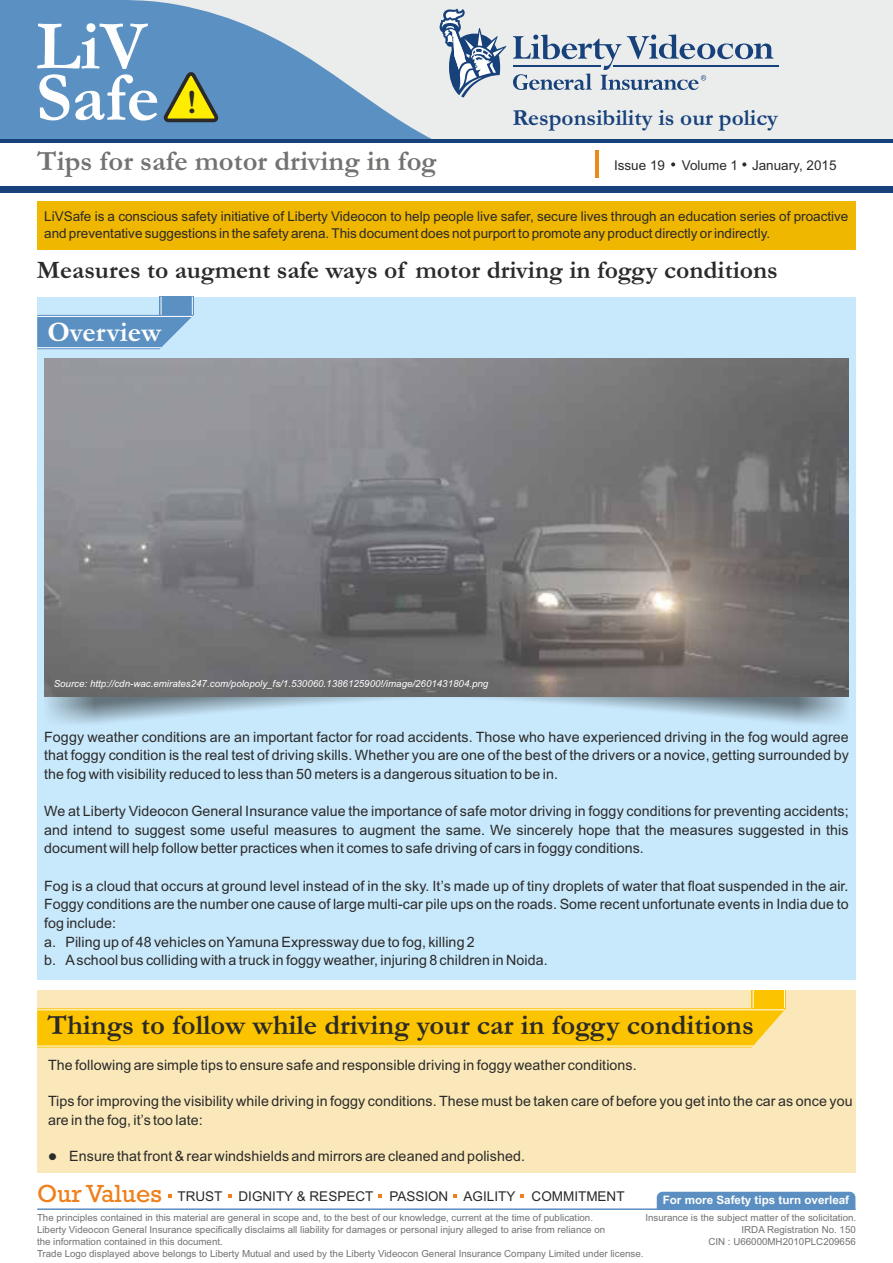
<style>
.page{position:relative;width:893px;height:1263px;background:#fff}
.page>*{position:absolute;margin:0;border:0;box-sizing:border-box;transform-origin:0 0}
.t1{font:700 70.35px/51.3px "Garamond";color:#fefefe}
.t2{font:700 28.5px "Garamond";color:#2b2a29}
.t3{font:700 28.5px "Garamond";color:#727271}
.t4{font:700 28.5px "Garamond";color:#fefefe}
.t5{font:700 25.5px "Garamond";color:#2b2a29}
.t6{font:700 23.1px "Garamond";color:#17417b}
.t7{font:14.25px/18.6px "Arial";letter-spacing:.005em;color:#2b2a29;text-align:justify}
.t8{font:13.5px/17.4px "Arial";color:#2b2a29}
.t9{font:700 11.7px "Arial";color:#fefefe}
.t10{font:9.75px/12px "Arial";color:#727271;text-align:right}
.t11{font:italic 9.75px "Arial";color:#fefefe}
.s1{font-size:34.5px;color:#2b2a29}
.s2{font-family:"Rockwell";font-size:25.2px;color:#ef7f1a}
</style>
<div class="page">
<div style="left:37px;top:297px;width:818px;height:682px;background:#c8e8fb"></div>
<div style="left:37px;top:990px;width:818px;height:183px;background:#fae8ba"></div>
<div style="left:0;top:186px;width:893px;height:6px;background:#17417b"></div>
<hr style="left:37px;top:1208px;width:818px;height:2px;background:#5b8fc2">
<div style="left:142px;top:0;width:751px;height:140px;background:#ebecec"></div>
<svg style="left:0;top:0;width:432px;height:139px;fill:#5b90c3"></svg>
<svg style="left:164px;top:72px;width:54px;height:50px;background:#919e56"></svg>
<hr style="left:0;top:139px;width:893px;height:4px;background:#17417b">
<svg style="left:168px;top:1194px;width:3px;height:4px"></svg>
<svg style="left:228px;top:1194px;width:3px;height:4px"></svg>
<svg style="left:378px;top:1194px;width:4px;height:4px"></svg>
<svg style="left:454px;top:1194px;width:3px;height:4px"></svg>
<svg style="left:521px;top:1194px;width:3px;height:4px"></svg>
<div style="left:37px;top:202px;width:818px;height:48px;background:#f0b700"></div>
<div style="left:657px;top:1192px;width:198px;height:16px;background:#5b8fc2"></div>
<hr style="left:595px;top:150px;width:3px;height:28px;background:#ea8a17">
<svg style="left:439px;top:9px;width:67px;height:88px"></svg>
<hr style="left:613px;top:65px;width:165px;height:2px;background:#17417b">
<svg style="left:513px;top:35px;width:261px;height:55px"></svg>
<svg style="left:671px;top:162px;width:4px;height:4px"></svg>
<svg style="left:742px;top:162px;width:4px;height:4px"></svg>
<svg style="left:37px;top:297px;width:157px;height:52px"></svg>
<hr style="left:37px;top:316px;width:155px;height:1px;background:#fff">
<hr style="left:37px;top:347px;width:124px;height:1px;background:#fff">
<svg style="left:37px;top:990px;width:749px;height:56px"></svg>
<hr style="left:37px;top:1009px;width:747px;height:1px;background:#fff">
<hr style="left:37px;top:1046px;width:716px;height:1px;background:#fff">
<img style="left:387px;top:696px;width:461px;height:27px">
<img style="left:44px;top:358px;width:804px;height:338px">
<h1 class="t1" style="left:36px;top:29px;width:162px">LiV<br>Safe <span class="s1">!</span></h1>
<h3 class="t6" style="left:512px;top:110px;width:267px">Responsibility is our policy</h3>
<p class="t8" style="left:614px;top:158px;width:224px">Issue 19 Volume 1 January, 2015</p>
<h2 class="t3" style="left:37px;top:151px;width:401px">Tips for safe motor driving in fog</h2>
<p class="t8" style="left:44px;top:208px;width:806px">LiVSafe is a conscious safety initiative of Liberty Videocon to help people live safer, secure lives through an education series of proactive and preventative suggestions in the safety arena. This document does not purport to promote any product directly or indirectly.</p>
<h3 class="t5" style="left:37px;top:262px;width:743px">Measures to augment safe ways of motor driving in foggy conditions</h3>
<h2 class="t4" style="left:47px;top:322px;width:116px">Overview</h2>
<p class="t11" style="left:54px;top:680px;width:436px">Source: http://cdn-wac.emirates247.com/polopoly_fs/1.530060.1386125900!/image/2601431804.png</p>
<p class="t7" style="left:44px;top:729px;width:806px">Foggy weather conditions are an important factor for road accidents. Those who have experienced driving in the fog would agree that foggy condition is the real test of driving skills. Whether you are one of the best of the drivers or a novice, getting surrounded by the fog with visibility reduced to less than 50 meters is a dangerous situation to be in.</p>
<p class="t7" style="left:44px;top:803px;width:806px">We at Liberty Videocon General Insurance value the importance of safe motor driving in foggy conditions for preventing accidents; and intend to suggest some useful measures to augment the same. We sincerely hope that the measures suggested in this document will help follow better practices when it comes to safe driving of cars in foggy conditions.</p>
<p class="t7" style="left:44px;top:878px;width:806px;text-align:left">Fog is a cloud that occurs at ground level instead of in the sky. It’s made up of tiny droplets of water that float suspended in the air.<br>Foggy conditions are the number one cause of large multi-car pile ups on the roads. Some recent unfortunate events in India due to fog include:<br>a. Piling up of 48 vehicles on Yamuna Expressway due to fog, killing 2<br>b. A school bus colliding with a truck in foggy weather, injuring 8 children in Noida.</p>
<h2 class="t2" style="left:47px;top:1015px;width:708px">Things to follow while driving your car in foggy conditions</h2>
<p class="t7" style="left:48px;top:1057px;width:590px">The following are simple tips to ensure safe and responsible driving in foggy weather conditions.</p>
<p class="t7" style="left:48px;top:1093px;width:806px">Tips for improving the visibility while driving in foggy conditions. These must be taken care of before you get into the car as once you are in the fog, it’s too late:</p>
<p class="t7" style="left:48px;top:1148px;width:478px">● Ensure that front &amp; rear windshields and mirrors are cleaned and polished.</p>
<p class="t8" style="left:37px;top:1189px;width:589px"><span class="s2">Our Values</span> TRUST DIGNITY &amp; RESPECT PASSION AGILITY COMMITMENT</p>
<p class="t9" style="left:663px;top:1195px;width:188px">For more Safety tips turn overleaf</p>
<p class="t10" style="left:37px;top:1212px;width:608px;text-align:left">The principles contained in this material are general in scope and, to the best of our knowledge, current at the time of publication.<br>Liberty Videocon General Insurance specifically disclaims all liability for damages or personal injury alleged to arise from reliance on<br>the information contained in this document.<br>Trade Logo displayed above belongs to Liberty Mutual and used by the Liberty Videocon General Insurance Company Limited under license.</p>
<p class="t10" style="left:645px;top:1213px;width:212px">Insurance is the subject matter of the solicitation.<br>IRDA Registration No. 150</p>
<p class="t10" style="left:708px;top:1236px;width:149px">CIN : U66000MH2010PLC209656</p>
</div>
